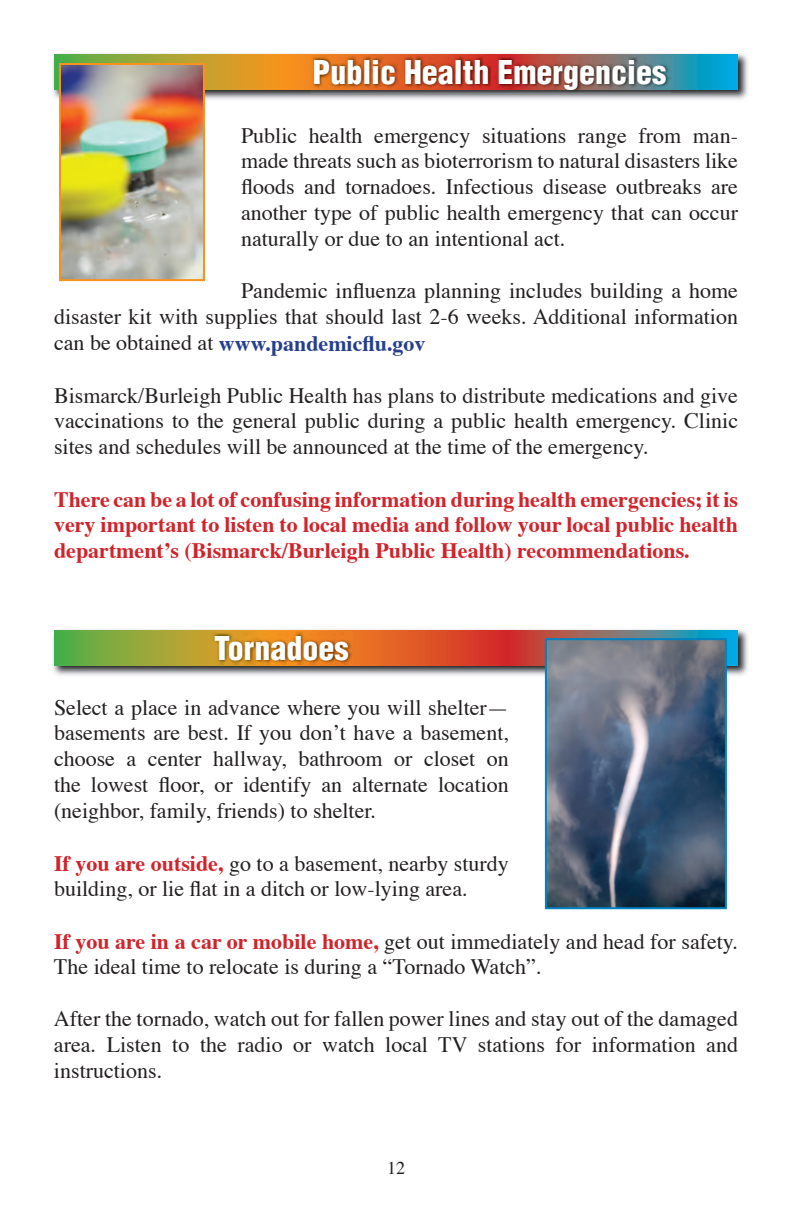
<style>
.page{position:relative;width:792px;height:1224px;background:#fff}
.page>*{position:absolute;margin:0;border:0;box-sizing:border-box;transform-origin:0 0}
.t1{font:900 condensed 32px "Helvetica";color:#fff}
.t2{font:22px/26px "Times";color:#231f20;text-align:justify}
.t3{font:700 22px/26px "Times";color:#d1232a;text-align:justify}
.t4{font:18px "Times";color:#231f20}
.s1{font-weight:700;color:#253f8e}
.s2{font-weight:700;color:#d1232a}
</style>
<div class="page">
<img style="left:53px;top:629px;width:695px;height:49px">
<svg style="left:54px;top:630px;width:684px;height:36px;background:#ac783e"></svg>
<img style="left:212px;top:632px;width:141px;height:32px">
<img style="left:53px;top:53px;width:695px;height:47px">
<svg style="left:54px;top:54px;width:684px;height:227px"></svg>
<svg style="left:545px;top:638px;width:182px;height:271px;background:#52657b"></svg>
<h1 class="t1" style="left:313px;top:59px;width:355px">Public Health Emergencies</h1>
<p class="t2" style="left:241px;top:124px;width:499px">Public health emergency situations range from man&shy;made threats such as bioterrorism to natural disasters like floods and tornadoes. Infectious disease outbreaks are another type of public health emergency that can occur naturally or due to an intentional act.</p>
<p class="t2" style="left:54px;top:280px;width:686px;text-indent:187px">Pandemic influenza planning includes building a home disaster kit with supplies that should last 2-6 weeks. Additional information can be obtained at <span class="s1">www.pandemicflu.gov</span></p>
<p class="t2" style="left:54px;top:384px;width:686px">Bismarck/Burleigh Public Health has plans to distribute medications and give vaccinations to the general public during a public health emergency. Clinic sites and schedules will be announced at the time of the emergency.</p>
<p class="t3" style="left:54px;top:488px;width:686px">There can be a lot of confusing information during health emergencies; it is very important to listen to local media and follow your local public health department’s (Bismarck/Burleigh Public Health) recommendations.</p>
<h1 class="t1" style="left:214px;top:635px;width:136px">Tornadoes</h1>
<p class="t2" style="left:54px;top:696px;width:456px">Select a place in advance where you will shelter— basements are best. If you don’t have a basement, choose a center hallway, bathroom or closet on the lowest floor, or identify an alternate location (neighbor, family, friends) to shelter.</p>
<p class="t2" style="left:54px;top:852px;width:456px"><span class="s2">If you are outside,</span> go to a basement, nearby sturdy building, or lie flat in a ditch or low-lying area.</p>
<p class="t2" style="left:54px;top:930px;width:686px"><span class="s2">If you are in a car or mobile home,</span> get out immediately and head for safety.<br>The ideal time to relocate is during a “Tornado Watch”.</p>
<p class="t2" style="left:54px;top:1008px;width:686px">After the tornado, watch out for fallen power lines and stay out of the damaged area. Listen to the radio or watch local TV stations for information and instructions.</p>
<p class="t4" style="left:387px;top:1160px;width:19px">12</p>
</div>
